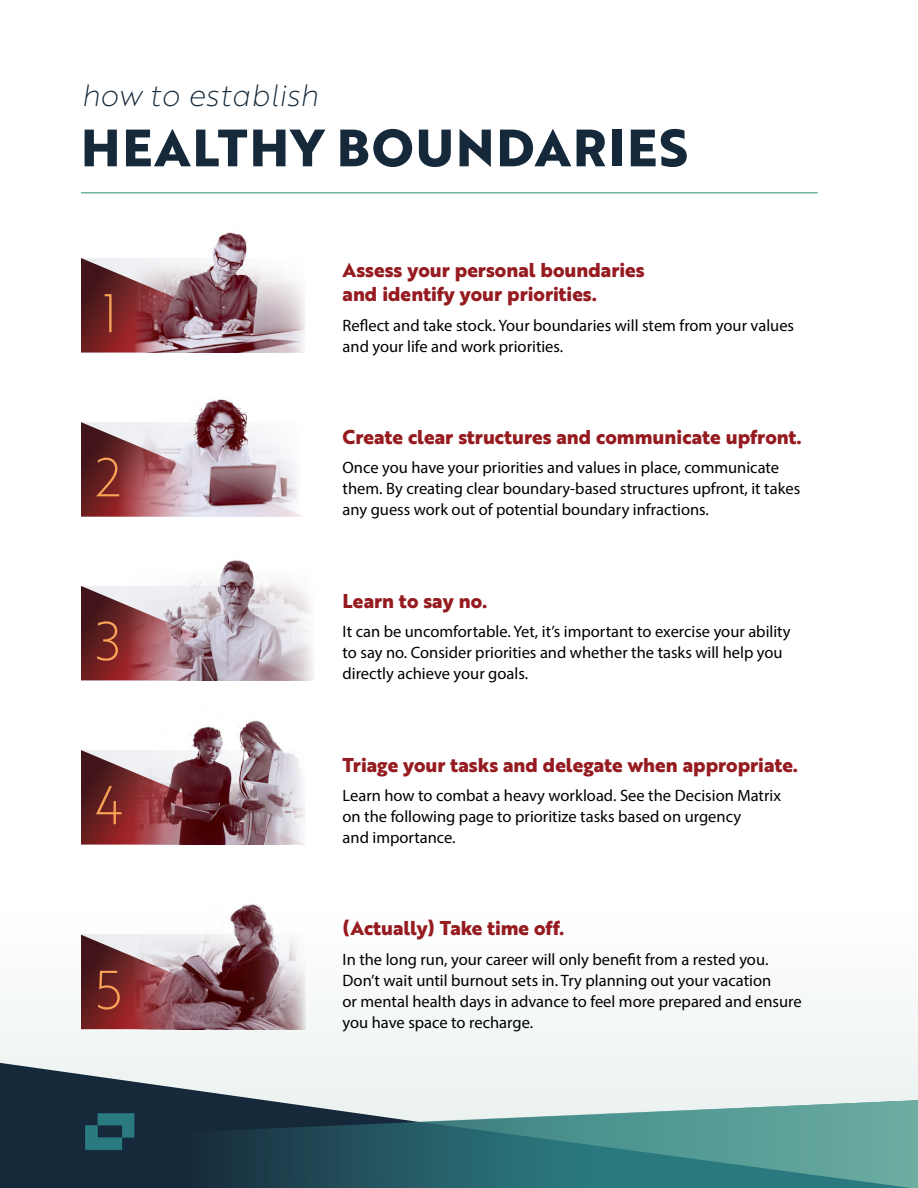
<style>
.page{position:relative;width:918px;height:1188px;background:#fff}
.page>*{position:absolute;margin:0;border:0;box-sizing:border-box;transform-origin:0 0}
.t1{font:52.95px "Brother 1816 Thin";color:#f9a359}
.t2{font:700 51px "Brother 1816 Extra";letter-spacing:.04em;color:#15293a}
.t3{font:30px "Brother 1816 Thin Italic";color:#15293a}
.t4{font:700 19.5px/24px "Brother 1816 Extra";color:#961b20}
.t5{font:16.5px/21px "Myriad Pro";color:#000}
</style>
<div class="page">
<div style="left:0;top:914px;width:918px;height:274px;background:#f7f9f9"></div>
<hr style="left:81px;top:192px;width:737px;height:2px;background:#75b3a6">
<svg style="left:81px;top:258px;width:51px;height:95px;background:#773639"></svg>
<img style="left:132px;top:232px;width:173px;height:121px">
<svg style="left:81px;top:422px;width:221px;height:95px;background:#70383a"></svg>
<img style="left:116px;top:399px;width:184px;height:118px">
<svg style="left:81px;top:586px;width:46px;height:94px;background:#723234"></svg>
<img style="left:127px;top:560px;width:187px;height:120px">
<svg style="left:81px;top:750px;width:51px;height:95px;background:#773639"></svg>
<img style="left:132px;top:720px;width:173px;height:125px">
<svg style="left:81px;top:935px;width:51px;height:94px;background:#763437"></svg>
<img style="left:132px;top:904px;width:174px;height:125px">
<svg style="left:0;top:1063px;width:887px;height:37px;fill:#eef4f2"></svg>
<svg style="left:0;top:1100px;width:417px;height:88px;background:#233d4c"></svg>
<svg style="left:417px;top:1100px;width:501px;height:88px;background:#5a9897"></svg>
<svg style="left:85px;top:1113px;width:49px;height:37px;background:#225e67"></svg>
<h3 class="t3" style="left:81px;top:74px;width:239px">how to establish</h3>
<h2 class="t2" style="left:81px;top:109px;width:609px">HEALTHY BOUNDARIES</h2>
<h1 class="t1" style="left:102px;top:275px;width:18px">1</h1>
<h1 class="t1" style="left:95px;top:439px;width:28px">2</h1>
<h1 class="t1" style="left:96px;top:603px;width:27px">3</h1>
<h1 class="t1" style="left:94px;top:767px;width:30px">4</h1>
<h1 class="t1" style="left:95px;top:951px;width:28px">5</h1>
<p class="t4" style="left:343px;top:257px;width:304px">Assess your personal boundaries and identify your priorities.</p>
<p class="t5" style="left:343px;top:314px;width:453px">Reflect and take stock. Your boundaries will stem from your values and your life and work priorities.</p>
<p class="t4" style="left:343px;top:424px;width:461px">Create clear structures and communicate upfront.</p>
<p class="t5" style="left:343px;top:457px;width:459px">Once you have your priorities and values in place, communicate them. By creating clear boundary-based structures upfront, it takes any guess work out of potential boundary infractions.</p>
<p class="t4" style="left:343px;top:588px;width:146px">Learn to say no.</p>
<p class="t5" style="left:343px;top:621px;width:450px">It can be uncomfortable. Yet, it’s important to exercise your ability to say no. Consider priorities and whether the tasks will help you directly achieve your goals.</p>
<p class="t4" style="left:343px;top:752px;width:457px">Triage your tasks and delegate when appropriate.</p>
<p class="t5" style="left:343px;top:785px;width:440px">Learn how to combat a heavy workload. See the Decision Matrix on the following page to prioritize tasks based on urgency<br>and importance.</p>
<p class="t4" style="left:343px;top:916px;width:223px">(Actually) Take time off.</p>
<p class="t5" style="left:343px;top:949px;width:461px">In the long run, your career will only benefit from a rested you.<br>Don’t wait until burnout sets in. Try planning out your vacation<br>or mental health days in advance to feel more prepared and ensure you have space to recharge.</p>
</div>
